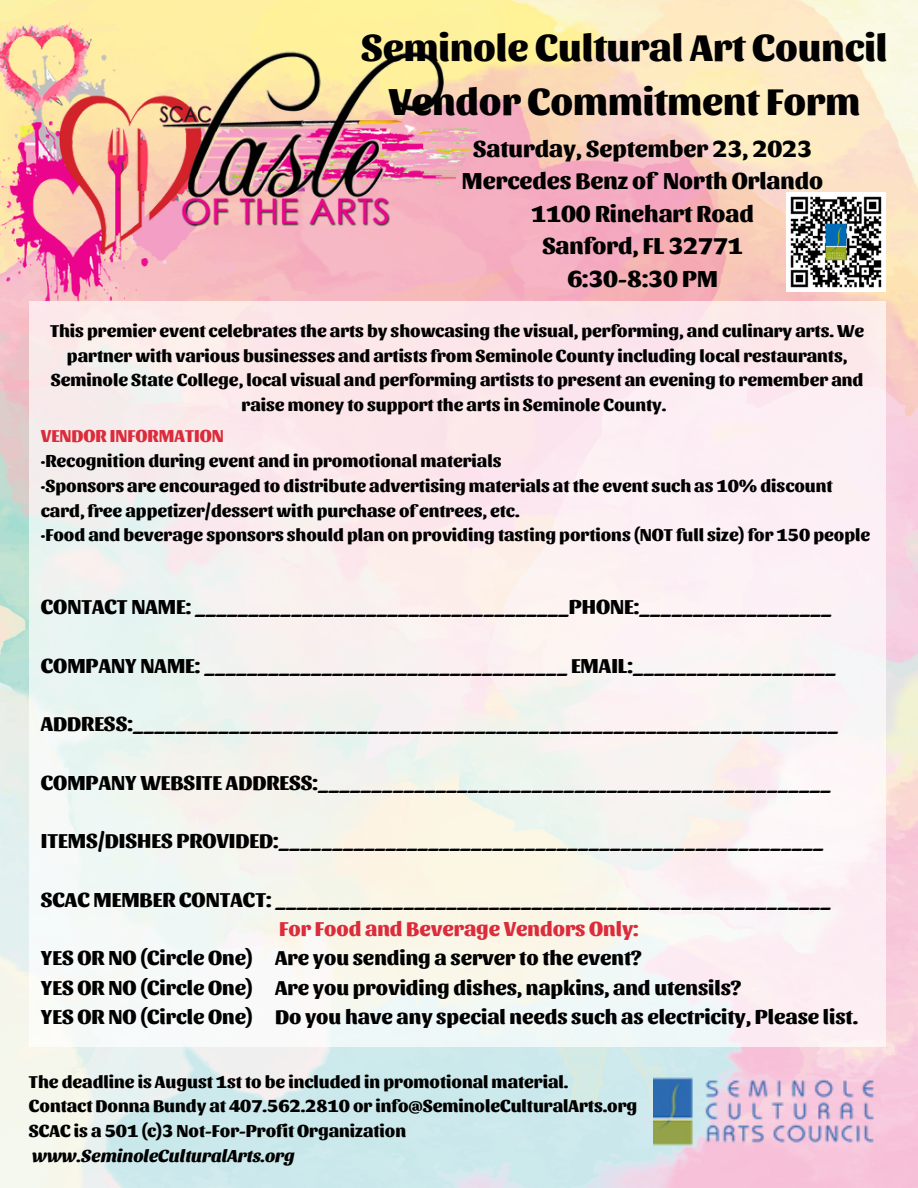
<style>
.page{position:relative;width:918px;height:1188px;background:#fff}
.page>*{position:absolute;margin:0;border:0;box-sizing:border-box;transform-origin:0 0}
.t1{font:800 39px "Sansita";color:#000}
.t2{font:800 24px "Sansita";color:#000}
.t3{font:800 21.15px "Sansita";color:#000}
.t4{font:800 21.15px "Sansita";color:#dc2b3b}
.t5{font:800 18px/24.8px "Sansita";color:#000}
.t6{font:800 18px "Sansita";color:#dc2b3b}
.s1{font-style:italic}
</style>
<div class="page">
<img style="left:0;top:0;width:918px;height:1188px">
<img style="left:0;top:6px;width:486px;height:303px">
<div style="left:29px;top:302px;width:856px;height:745px;background:linear-gradient(to right,#f2f2ee,#fdeff2)"></div>
<img style="left:654px;top:1075px;width:232px;height:74px">
<img style="left:786px;top:192px;width:99px;height:99px">
<p class="t1" style="left:361px;top:21px;width:528px">Seminole Cultural Art Council</p>
<p class="t1" style="left:389px;top:75px;width:473px">Vendor Commitment Form</p>
<p class="t2" style="left:473px;top:132px;width:340px">Saturday, September 23, 2023</p>
<p class="t2" style="left:462px;top:165px;width:363px">Mercedes Benz of North Orlando</p>
<p class="t2" style="left:531px;top:197px;width:224px">1100 Rinehart Road</p>
<p class="t2" style="left:542px;top:230px;width:202px">Sanford, FL 32771</p>
<p class="t2" style="left:567px;top:263px;width:152px">6:30-8:30 PM</p>
<p class="t5" style="left:50px;top:317px;width:816px;text-align:center">This premier event celebrates the arts by showcasing the visual, performing, and culinary arts. We partner with various businesses and artists from Seminole County including local restaurants, Seminole State College, local visual and performing artists to present an evening to remember and raise money to support the arts in Seminole County.</p>
<p class="t6" style="left:41px;top:424px;width:185px">VENDOR INFORMATION</p>
<p class="t5" style="left:41px;top:447px;width:462px">·Recognition during event and in promotional materials</p>
<p class="t5" style="left:41px;top:472px;width:793px">·Sponsors are encouraged to distribute advertising materials at the event such as 10% discount card, free appetizer/dessert with purchase of entrees, etc.</p>
<p class="t5" style="left:41px;top:521px;width:831px">·Food and beverage sponsors should plan on providing tasting portions (NOT full size) for 150 people</p>
<p class="t3" style="left:41px;top:593px;width:792px">CONTACT NAME: ___________________________________PHONE:__________________</p>
<p class="t3" style="left:41px;top:651px;width:797px">COMPANY NAME: __________________________________ EMAIL:___________________</p>
<p class="t3" style="left:41px;top:710px;width:799px">ADDRESS:__________________________________________________________________</p>
<p class="t3" style="left:41px;top:768px;width:791px">COMPANY WEBSITE ADDRESS:________________________________________________</p>
<p class="t3" style="left:41px;top:827px;width:784px">ITEMS/DISHES PROVIDED:___________________________________________________</p>
<p class="t3" style="left:41px;top:885px;width:791px">SCAC MEMBER CONTACT: ____________________________________________________</p>
<p class="t4" style="left:279px;top:915px;width:361px">For Food and Beverage Vendors Only:</p>
<p class="t3" style="left:41px;top:944px;width:603px">YES OR NO (Circle One) Are you sending a server to the event?</p>
<p class="t3" style="left:41px;top:973px;width:702px">YES OR NO (Circle One) Are you providing dishes, napkins, and utensils?</p>
<p class="t3" style="left:41px;top:1002px;width:819px">YES OR NO (Circle One) Do you have any special needs such as electricity, Please list.</p>
<p class="t5" style="left:29px;top:1068px;width:541px">The deadline is August 1st to be included in promotional material.</p>
<p class="t5" style="left:29px;top:1092px;width:610px">Contact Donna Bundy at 407.562.2810 or info@SeminoleCulturalArts.org</p>
<p class="t5" style="left:29px;top:1117px;width:379px">SCAC is a 501 (c)3 Not-For-Profit Organization <span class="s1">www.SeminoleCulturalArts.org</span></p>
</div>
